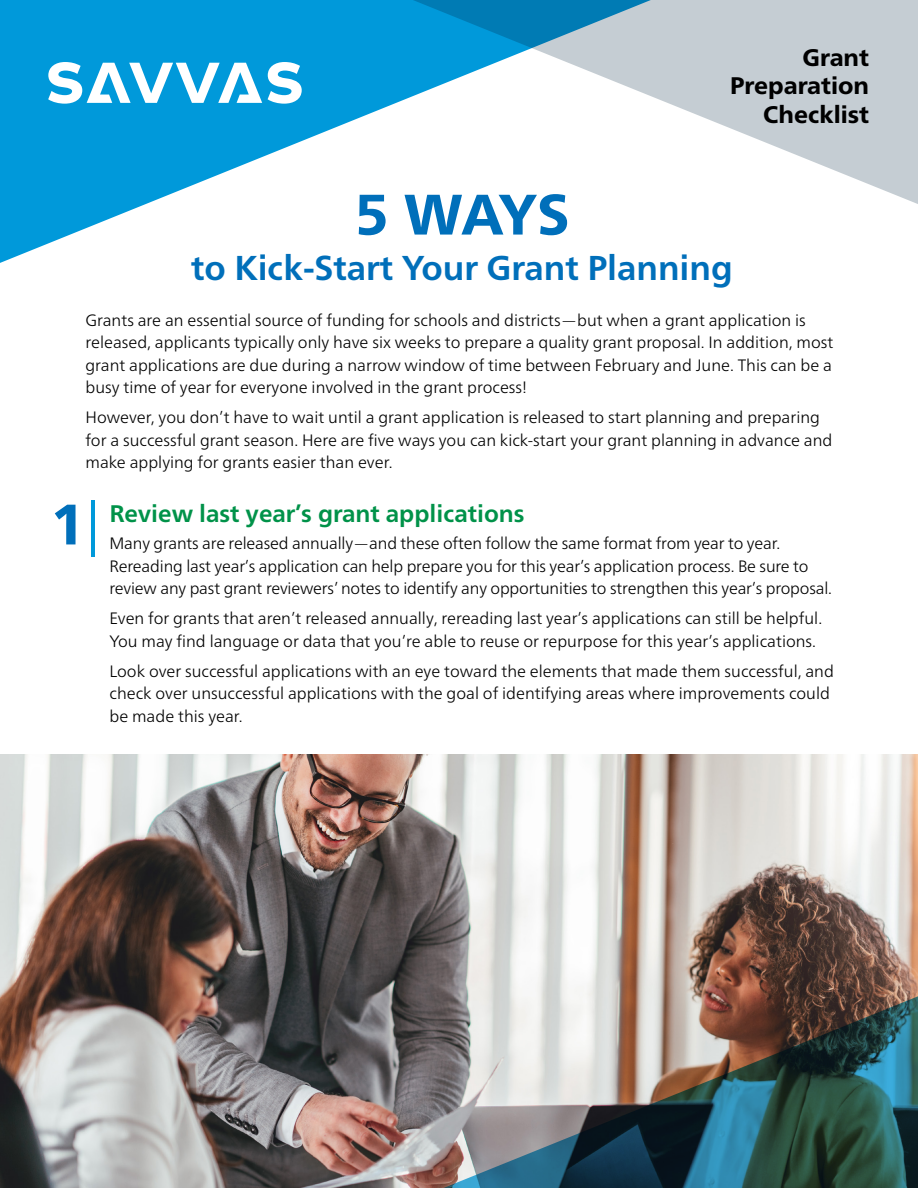
<style>
.page{position:relative;width:918px;height:1188px;background:#fff}
.page>*{position:absolute;margin:0;border:0;box-sizing:border-box;transform-origin:0 0}
.t1{font:800 57px "Frutiger Neue LT Pro";color:#006fba}
.t2{font:700 34.5px "Frutiger Neue LT Pro";color:#006fba}
.t3{font:700 24px "Frutiger Neue LT Pro";color:#009249}
.t4{font:800 24px/28.5px "Frutiger Neue LT Pro";color:#000;text-align:right}
.t5{font:300 16.5px/22.5px "Frutiger Neue LT Pro";color:#000}
.s1{font-weight:300;font-stretch:condensed;color:#0099da}
</style>
<div class="page">
<svg style="left:0;top:0;width:324px;height:263px;fill:#0099da"></svg>
<svg style="left:324px;top:0;width:594px;height:204px"></svg>
<svg style="left:48px;top:62px;width:214px;height:42px"></svg>
<svg style="left:268px;top:62px;width:34px;height:42px"></svg>
<img style="left:0;top:754px;width:918px;height:434px">
<h3 class="t4" style="left:730px;top:43px;width:140px">Grant<br>Preparation<br>Checklist</h3>
<h1 class="t1" style="left:355px;top:181px;width:216px">5 WAYS</h1>
<h2 class="t2" style="left:191px;top:247px;width:543px">to Kick-Start Your Grant Planning</h2>
<p class="t5" style="left:86px;top:308px;width:749px">Grants are an essential source of funding for schools and districts—but when a grant application is released, applicants typically only have six weeks to prepare a quality grant proposal. In addition, most grant applications are due during a narrow window of time between February and June. This can be a busy time of year for everyone involved in the grant process!</p>
<p class="t5" style="left:86px;top:406px;width:748px">However, you don’t have to wait until a grant application is released to start planning and preparing for a successful grant season. Here are five ways you can kick-start your grant planning in advance and make applying for grants easier than ever.</p>
<h3 class="t3" style="left:110px;top:499px;width:417px">Review last year’s grant applications</h3>
<p class="t5" style="left:110px;top:532px;width:724px">Many grants are released annually—and these often follow the same format from year to year.<br>Rereading last year’s application can help prepare you for this year’s application process. Be sure to review any past grant reviewers’ notes to identify any opportunities to strengthen this year’s proposal.</p>
<p class="t5" style="left:110px;top:607px;width:714px">Even for grants that aren’t released annually, rereading last year’s applications can still be helpful.<br>You may find language or data that you’re able to reuse or repurpose for this year’s applications.</p>
<p class="t5" style="left:110px;top:659px;width:726px">Look over successful applications with an eye toward the elements that made them successful, and check over unsuccessful applications with the goal of identifying areas where improvements could be made this year.</p>
<h1 class="t1" style="left:51px;top:490px;width:52px">1<span class="s1">|</span></h1>
</div>
